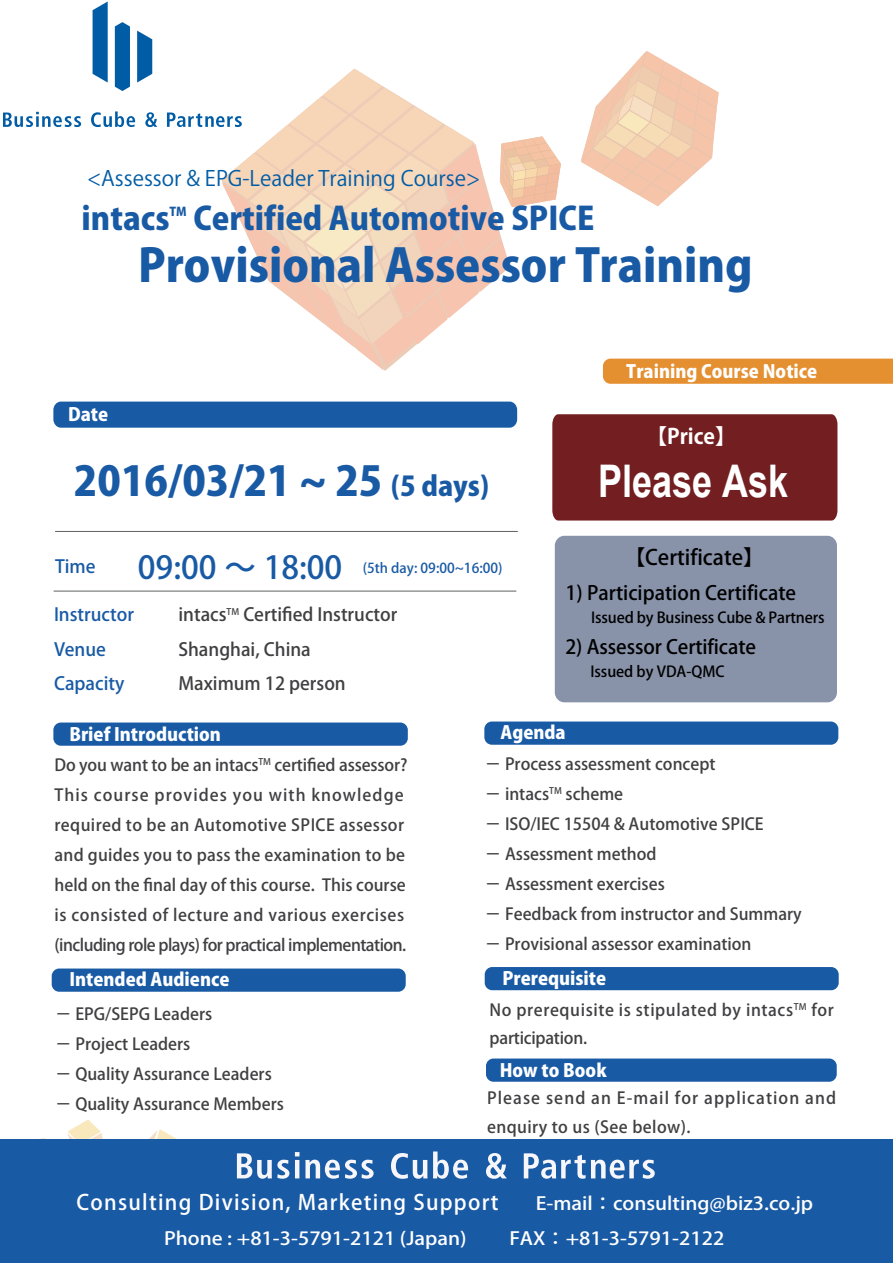
<style>
.page{position:relative;width:893px;height:1263px;background:#fff}
.page>*{position:absolute;margin:0;border:0;box-sizing:border-box;transform-origin:0 0}
.t1{font:800 45px "Koz Go Pro";color:#195aa5}
.t2{font:700 45px "Arial";color:#fff;scale:.8 1}
.t3{font:800 40.5px "Koz Go Pro";color:#195aa5}
.t4{font:800 31.5px "Koz Go Pro";color:#195aa5}
.t5{font:500 31.5px "Koz Go Pro";color:#195aa5}
.t6{font:500 21px "Koz Go Pro";letter-spacing:.06em;color:#fff}
.t7{font:21px "Koz Go Pro";color:#005ca5}
.t8{font:500 21px "Koz Go Pro";color:#000}
.t9{font:700 21px "Koz Go Pro";color:#fff}
.t10{font:500 19.5px "Koz Go Pro";color:#000}
.t11{font:800 18px "Koz Go Pro";color:#fff}
.t12{font:500 18px "Koz Go Pro";color:#fff;scale:1.12 1}
.t13{font:500 18px "Koz Go Pro";color:#404042}
.t14{font:500 18px "Koz Go Pro";color:#195aa5}
.t15{font:500 16.5px/30px "Koz Go Pro";color:#404042}
.t16{font:500 16.5px/28.5px "Koz Go Pro";letter-spacing:.065em;color:#404042}
.t17{font:500 16.5px/28.5px "Koz Go Pro";letter-spacing:.035em;color:#404042}
.t18{font:500 15px "Koz Go Pro";letter-spacing:-.01em;color:#000}
.t19{font:500 13.65px "Koz Go Pro";color:#195aa5}
.t20{font:800 12px "Koz Go Pro";color:#195aa5}
.s1{font-size:27px}
</style>
<div class="page">
<div style="left:53px;top:723px;width:355px;height:23px;background:#195aa5;border-radius:8px"></div>
<svg style="left:129px;top:1129px;width:68px;height:11px"></svg>
<svg style="left:67px;top:1120px;width:38px;height:20px"></svg>
<svg style="left:28px;top:1138px;width:22px;height:2px"></svg>
<div style="left:603px;top:359px;width:290px;height:25px;background:#e48f30"></div>
<svg style="left:581px;top:51px;width:138px;height:155px"></svg>
<div style="left:0;top:1140px;width:893px;height:123px;background:#195aa5"></div>
<div style="left:486px;top:1059px;width:351px;height:23px;background:#195aa5;border-radius:7px"></div>
<div style="left:52px;top:969px;width:354px;height:23px;background:#195aa5;border-radius:7px"></div>
<svg style="left:3px;top:112px;width:78px;height:15px"></svg>
<svg style="left:91px;top:111px;width:44px;height:16px"></svg>
<svg style="left:145px;top:112px;width:12px;height:15px"></svg>
<svg style="left:167px;top:69px;width:394px;height:302px"></svg>
<svg style="left:137px;top:31px;width:15px;height:52px"></svg>
<svg style="left:93px;top:2px;width:15px;height:81px"></svg>
<svg style="left:115px;top:22px;width:15px;height:69px"></svg>
<div style="left:53px;top:402px;width:464px;height:26px;background:#195aa5;border-radius:8px"></div>
<hr style="left:55px;top:531px;width:463px;height:1px;background:#5e5f61">
<hr style="left:54px;top:591px;width:462px;height:1px;background:#5e5f61">
<div style="left:484px;top:722px;width:354px;height:23px;background:#195aa5;border-radius:7px"></div>
<div style="left:485px;top:967px;width:354px;height:23px;background:#195aa5;border-radius:7px"></div>
<div style="left:555px;top:536px;width:282px;height:166px;background:#8892a8;border-radius:10px"></div>
<div style="left:552px;top:414px;width:285px;height:107px;background:#731f21"></div>
<svg style="left:237px;top:1153px;width:52px;height:26px"></svg>
<hr style="left:295px;top:1160px;width:4px;height:18px;background:#f7f6fb">
<svg style="left:295px;top:1152px;width:4px;height:4px"></svg>
<svg style="left:305px;top:1160px;width:69px;height:19px"></svg>
<svg style="left:391px;top:1153px;width:36px;height:26px"></svg>
<svg style="left:433px;top:1152px;width:35px;height:27px"></svg>
<svg style="left:486px;top:1153px;width:21px;height:26px"></svg>
<svg style="left:524px;top:1153px;width:131px;height:26px"></svg>
<p class="t7" style="left:87px;top:165px;width:395px">&lt;Assessor &amp; EPG-Leader Training Course&gt;</p>
<h3 class="t4" style="left:82px;top:198px;width:89px">intacs</h3>
<p class="t20" style="left:170px;top:204px;width:19px">TM</p>
<h3 class="t4" style="left:193px;top:198px;width:402px">Certified Automotive SPICE</h3>
<h1 class="t1" style="left:138px;top:237px;width:616px">Provisional Assessor Training</h1>
<p class="t11" style="left:68px;top:402px;width:42px">Date</p>
<h2 class="t3" style="left:74px;top:455px;width:417px">2016/03/21 ~ 25 <span class="s1">(5 days)</span></h2>
<p class="t14" style="left:55px;top:555px;width:42px">Time</p>
<h3 class="t5" style="left:138px;top:547px;width:206px">09:00 ～ 18:00</h3>
<p class="t19" style="left:363px;top:560px;width:141px">(5th day: 09:00~16:00)</p>
<p class="t14" style="left:54px;top:603px;width:81px">Instructor</p>
<p class="t14" style="left:54px;top:637px;width:53px">Venue</p>
<p class="t13" style="left:178px;top:603px;width:220px">intacs<sup>TM</sup> Certified Instructor</p>
<p class="t13" style="left:178px;top:637px;width:134px">Shanghai, China</p>
<p class="t14" style="left:54px;top:672px;width:72px">Capacity</p>
<p class="t13" style="left:178px;top:672px;width:169px">Maximum 12 person</p>
<p class="t11" style="left:626px;top:359px;width:193px">Training Course Notice</p>
<p class="t9" style="left:646px;top:423px;width:92px">【Price】</p>
<h1 class="t2" style="left:598px;top:451px;width:239px">Please Ask</h1>
<p class="t8" style="left:624px;top:544px;width:141px">【Certificate】</p>
<p class="t10" style="left:565px;top:581px;width:232px">1) Participation Certificate</p>
<p class="t18" style="left:591px;top:608px;width:235px">Issued by Business Cube &amp; Partners</p>
<p class="t10" style="left:565px;top:635px;width:192px">2) Assessor Certificate</p>
<p class="t18" style="left:590px;top:662px;width:136px">Issued by VDA-QMC</p>
<p class="t11" style="left:69px;top:723px;width:153px">Brief Introduction</p>
<p class="t15" style="left:55px;top:751px;width:354px">Do you want to be an intacs<sup>TM</sup> certified assessor?<br>This course provides you with knowledge required to be an Automotive SPICE assessor and guides you to pass the examination to be held on the final day of this course. This course is consisted of lecture and various exercises (including role plays) for practical implementation.</p>
<p class="t11" style="left:69px;top:968px;width:162px">Intended Audience</p>
<p class="t15" style="left:55px;top:1000px;width:230px">－ EPG/SEPG Leaders<br>－ Project Leaders<br>－ Quality Assurance Leaders－ Quality Assurance Members</p>
<p class="t11" style="left:500px;top:721px;width:67px">Agenda</p>
<p class="t15" style="left:485px;top:750px;width:318px">－ Process assessment concept<br>－ intacs<sup>TM</sup> scheme<br>－ ISO/IEC 15504 &amp; Automotive SPICE<br>－ Assessment method<br>－ Assessment exercises<br>－ Feedback from instructor and Summary－ Provisional assessor examination</p>
<p class="t11" style="left:502px;top:966px;width:105px">Prerequisite</p>
<p class="t17" style="left:490px;top:996px;width:346px">No prerequisite is stipulated by intacs<sup>TM</sup> for participation.</p>
<p class="t11" style="left:500px;top:1059px;width:108px">How to Book</p>
<p class="t16" style="left:487px;top:1085px;width:350px">Please send an E-mail for application and enquiry to us (See below).</p>
<p class="t6" style="left:77px;top:1189px;width:423px">Consulting Division, Marketing Support</p>
<p class="t12" style="left:536px;top:1192px;width:249px">E-mail：consulting@biz3.co.jp</p>
<p class="t12" style="left:164px;top:1227px;width:290px">Phone : +81-3-5791-2121 (Japan)　</p>
<p class="t12" style="left:509px;top:1227px;width:193px">FAX：+81-3-5791-2122</p>
</div>
